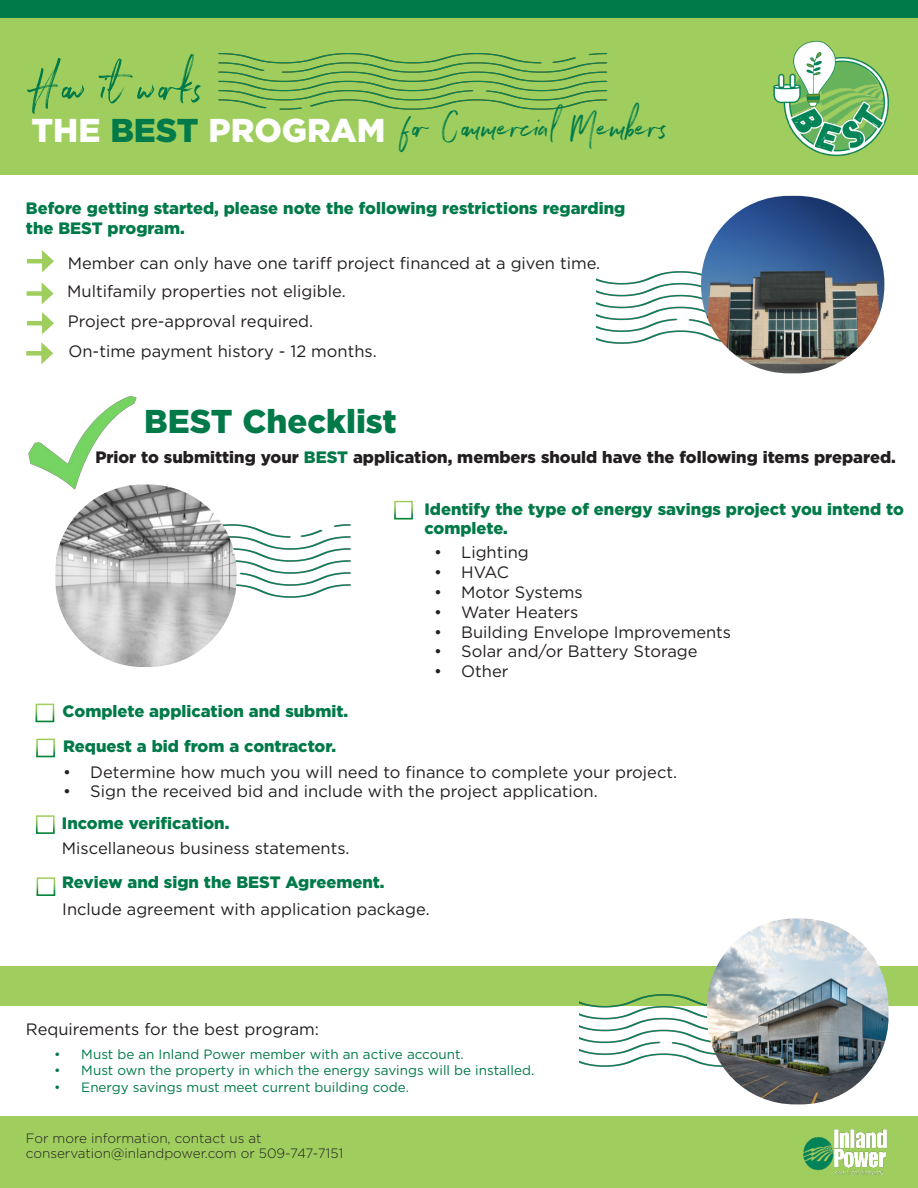
<style>
.page{position:relative;width:918px;height:1188px;background:#fff}
.page>*{position:absolute;margin:0;border:0;box-sizing:border-box;transform-origin:0 0}
.t1{font:52.5px "Northwell Alt";color:#007a48}
.t2{font:40.5px "Northwell Alt";color:#007a48}
.t3{font:900 33px "Gotham";color:#fff}
.t4{font:900 33px "Gotham";color:#007a48}
.t5{font:16.5px "Gotham";color:#231f20}
.t6{font:900 16.5px/19.8px "Gotham";color:#007a48}
.t7{font:900 16.5px "Gotham";color:#231f20}
.t8{font:13.5px "Gotham";color:#007a48}
.t9{font:300 13.5px/15px "Gotham";color:#231f20}
.s1{color:#007a48}
</style>
<div class="page">
<div style="left:0;top:1117px;width:918px;height:71px;background:#9fce5f"></div>
<div style="left:0;top:966px;width:918px;height:40px;background:#9fce5f"></div>
<img style="left:579px;top:994px;width:128px;height:73px">
<div style="left:0;top:0;width:918px;height:175px;background:#9fce5f"></div>
<div style="left:0;top:0;width:918px;height:17px;background:#007a48"></div>
<img style="left:596px;top:271px;width:105px;height:73px">
<img style="left:218px;top:53px;width:390px;height:57px">
<img style="left:773px;top:40px;width:116px;height:117px">
<img style="left:28px;top:396px;width:109px;height:88px">
<img style="left:237px;top:524px;width:114px;height:74px">
<div style="left:394px;top:501px;width:19px;height:18px;border:2px solid #038345"></div>
<div style="left:36px;top:704px;width:18px;height:18px;border:2px solid #038345"></div>
<div style="left:36px;top:739px;width:19px;height:18px;border:2px solid #038345"></div>
<hr style="left:27px;top:259px;width:19px;height:4px;background:#9fce5f">
<svg style="left:42px;top:250px;width:12px;height:22px"></svg>
<hr style="left:27px;top:321px;width:19px;height:4px;background:#9fce5f">
<svg style="left:42px;top:312px;width:12px;height:22px"></svg>
<div style="left:26px;top:351px;width:19px;height:5px;background:#9fce5f"></div>
<svg style="left:41px;top:342px;width:12px;height:22px"></svg>
<div style="left:36px;top:815px;width:19px;height:19px;border:2px solid #038345"></div>
<div style="left:37px;top:877px;width:18px;height:19px;border:2px solid #038345"></div>
<img style="left:803px;top:1129px;width:84px;height:47px">
<img style="left:701px;top:196px;width:183px;height:177px">
<img style="left:55px;top:484px;width:182px;height:183px">
<img style="left:707px;top:918px;width:182px;height:186px">
<div style="left:27px;top:291px;width:19px;height:5px;background:#9fce5f"></div>
<svg style="left:42px;top:283px;width:12px;height:21px"></svg>
<p class="t1" style="left:32px;top:49px;width:172px">How it works</p>
<p class="t3" style="left:32px;top:107px;width:355px">THE <span class="s1">BEST</span> PROGRAM</p>
<p class="t2" style="left:403px;top:97px;width:266px">for Commercial Members</p>
<p class="t6" style="left:26px;top:198px;width:601px">Before getting started, please note the following restrictions regarding the BEST program.</p>
<p class="t5" style="left:68px;top:253px;width:534px">Member can only have one tariff project financed at a given time.</p>
<p class="t5" style="left:67px;top:281px;width:280px">Multifamily properties not eligible.</p>
<p class="t5" style="left:68px;top:310px;width:247px">Project pre-approval required.</p>
<p class="t5" style="left:68px;top:340px;width:310px">On-time payment history - 12 months.</p>
<p class="t4" style="left:144px;top:398px;width:254px">BEST Checklist</p>
<p class="t7" style="left:95px;top:446px;width:802px">Prior to submitting your <span class="s1">BEST</span> application, members should have the following items prepared.</p>
<p class="t6" style="left:424px;top:499px;width:481px">Identify the type of energy savings project you intend to complete.</p>
<p class="t5" style="left:434px;top:542px;width:96px">• Lighting</p>
<p class="t5" style="left:434px;top:562px;width:76px">• HVAC</p>
<p class="t5" style="left:434px;top:582px;width:150px">• Motor Systems</p>
<p class="t5" style="left:434px;top:601px;width:146px">• Water Heaters</p>
<p class="t5" style="left:434px;top:621px;width:298px">• Building Envelope Improvements</p>
<p class="t5" style="left:434px;top:641px;width:265px">• Solar and/or Battery Storage</p>
<p class="t5" style="left:434px;top:661px;width:76px">• Other</p>
<p class="t6" style="left:63px;top:701px;width:287px">Complete application and submit.</p>
<p class="t6" style="left:63px;top:736px;width:274px">Request a bid from a contractor.</p>
<p class="t5" style="left:63px;top:761px;width:615px">• Determine how much you will need to finance to complete your project.</p>
<p class="t5" style="left:63px;top:781px;width:536px">• Sign the received bid and include with the project application.</p>
<p class="t6" style="left:62px;top:813px;width:169px">Income verification.</p>
<p class="t5" style="left:62px;top:838px;width:289px">Miscellaneous business statements.</p>
<p class="t6" style="left:62px;top:872px;width:324px">Review and sign the BEST Agreement.</p>
<p class="t5" style="left:62px;top:899px;width:369px">Include agreement with application package.</p>
<p class="t5" style="left:26px;top:1019px;width:295px">Requirements for the best program:</p>
<p class="t8" style="left:54px;top:1046px;width:411px">• Must be an Inland Power member with an active account.</p>
<p class="t8" style="left:54px;top:1062px;width:482px">• Must own the property in which the energy savings will be installed.</p>
<p class="t8" style="left:54px;top:1078px;width:356px">• Energy savings must meet current building code.</p>
<p class="t9" style="left:26px;top:1130px;width:319px">For more information, contact us at conservation@inlandpower.com or 509-747-7151</p>
</div>
